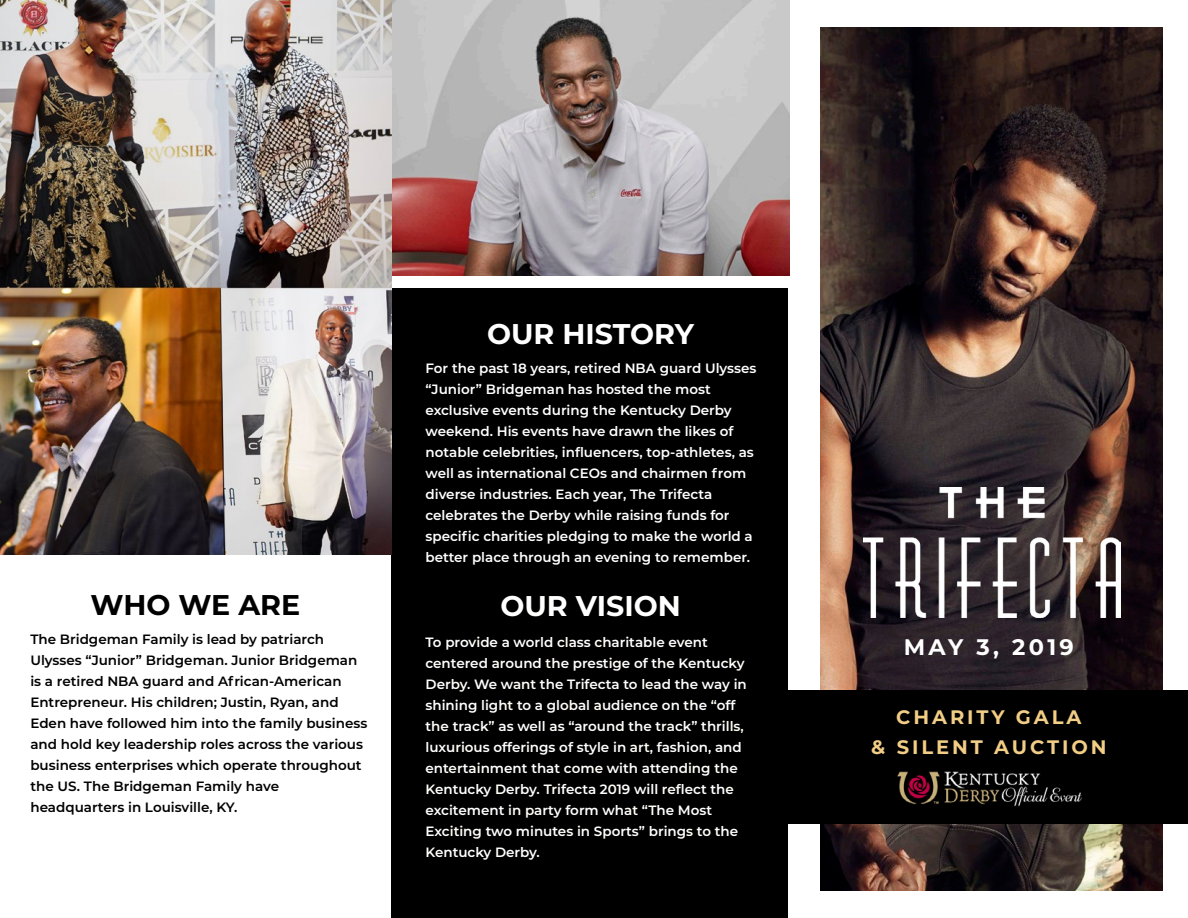
<style>
.page{position:relative;width:1188px;height:918px;background:#fff}
.page>*{position:absolute;margin:0;border:0;box-sizing:border-box;transform-origin:0 0}
.Title_Bigger_White{font:700 28.5px "Montserrat";color:#fff}
.Title_Bigger_White-2{font:700 28.5px "Montserrat";color:#000}
.Title_Biggest_White{font:700 22.5px "Montserrat";letter-spacing:.15em;color:#fff}
.t1{font:700 19.5px/30px "Montserrat";letter-spacing:.15em;color:#f2cd85;text-align:center}
.Body_White{font:600 13.5px/21px "Montserrat";color:#fff}
.Body_White-2{font:600 13.5px/21px "Montserrat";color:#000}
</style>
<div class="page">
<img style="left:821px;top:27px;width:341px;height:864px">
<img style="left:863px;top:487px;width:257px;height:130px">
<div style="left:783px;top:690px;width:405px;height:134px;background:#000"></div>
<img style="left:897px;top:771px;width:185px;height:36px">
<img style="left:0;top:293px;width:788px;height:625px">
<img style="left:392px;top:0;width:398px;height:275px">
<img style="left:0;top:0;width:392px;height:554px">
<p class="Title_Bigger_White-2" style="left:91px;top:584px;width:211px">WHO WE ARE</p>
<p class="Body_White-2" style="left:30px;top:628px;width:338px">The Bridgeman Family is lead by patriarch Ulysses “Junior” Bridgeman. Junior Bridgeman is a retired NBA guard and African-American Entrepreneur. His children; Justin, Ryan, and Eden have followed him into the family business and hold key leadership roles across the various business enterprises which operate throughout the US. The Bridgeman Family have headquarters in Louisville, KY.</p>
<p class="Title_Bigger_White" style="left:487px;top:313px;width:209px">OUR HISTORY</p>
<p class="Body_White" style="left:426px;top:357px;width:333px">For the past 18 years, retired NBA guard Ulysses “Junior” Bridgeman has hosted the most exclusive events during the Kentucky Derby weekend. His events have drawn the likes of notable celebrities, influencers, top-athletes, as well as international CEOs and chairmen from diverse industries. Each year, The Trifecta celebrates the Derby while raising funds for specific charities pledging to make the world a better place through an evening to remember.</p>
<p class="Title_Bigger_White" style="left:500px;top:586px;width:182px">OUR VISION</p>
<p class="Body_White" style="left:426px;top:631px;width:323px">To provide a world class charitable event centered around the prestige of the Kentucky Derby. We want the Trifecta to lead the way in shining light to a global audience on the “off the track” as well as “around the track” thrills, luxurious offerings of style in art, fashion, and entertainment that come with attending the Kentucky Derby. Trifecta 2019 will reflect the excitement in party form what “The Most Exciting two minutes in Sports” brings to the Kentucky Derby.</p>
<p class="Title_Biggest_White" style="left:904px;top:631px;width:172px">MAY 3, 2019</p>
<p class="t1" style="left:871px;top:701px;width:237px">CHARITY GALA<br>&amp; SILENT AUCTION</p>
</div>
